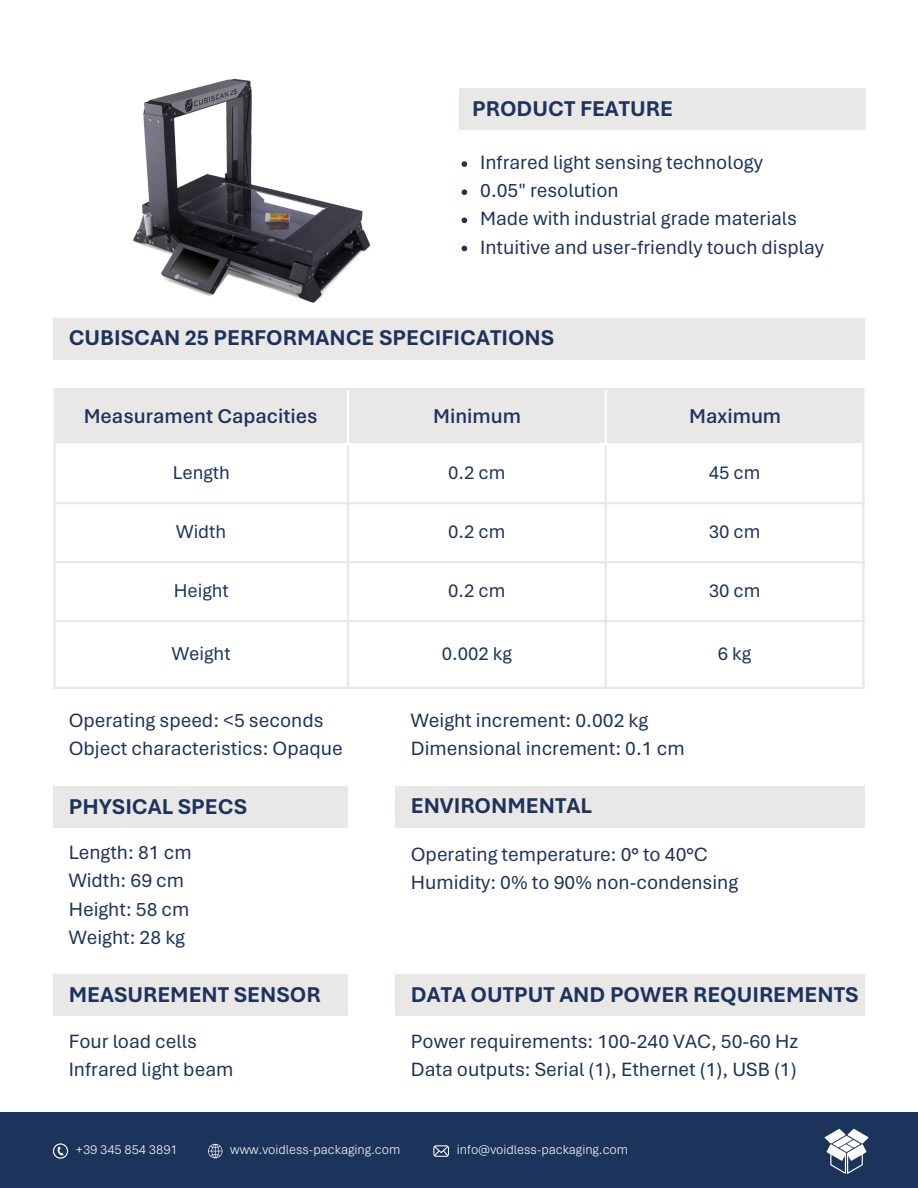
<style>
.page{position:relative;width:918px;height:1188px;background:#fff}
.page>*{position:absolute;margin:0;border:0;box-sizing:border-box;transform-origin:0 0}
.t1{font:700 22.5px "Aptos";color:#1c335b}
.t2{font:600 21px "Aptos";color:#1c335b}
.t3{font:20.25px/28.2px "Aptos";color:#1c335b}
.t4{font:19.5px "Aptos";color:#1c335b}
.t5{font:300 13.5px "Aptos";color:#fff}
</style>
<div class="page">
<div style="left:0;top:1112px;width:918px;height:76px;background:#1c335b"></div>
<svg style="left:825px;top:1129px;width:44px;height:45px"></svg>
<svg style="left:208px;top:1144px;width:14px;height:14px"></svg>
<svg style="left:433px;top:1145px;width:16px;height:12px"></svg>
<div style="left:459px;top:88px;width:406px;height:42px;background:#eae7e7"></div>
<div style="left:53px;top:318px;width:812px;height:41px;background:#eae7e7"></div>
<div style="left:53px;top:786px;width:295px;height:42px;background:#eae7e7"></div>
<div style="left:53px;top:974px;width:295px;height:42px;background:#eae7e7"></div>
<div style="left:395px;top:786px;width:469px;height:41px;background:#eae7e7"></div>
<div style="left:395px;top:975px;width:469px;height:41px;background:#eae7e7"></div>
<div style="left:56px;top:390px;width:806px;height:53px;background:#eae7e7"></div>
<hr style="left:53px;top:390px;width:3px;height:297px;background:#eae7e7">
<hr style="left:347px;top:445px;width:2px;height:242px;background:#eae7e7">
<hr style="left:605px;top:445px;width:2px;height:242px;background:#eae7e7">
<hr style="left:862px;top:390px;width:3px;height:297px;background:#eae7e7">
<hr style="left:53px;top:388px;width:812px;height:2px;background:#eae7e7">
<hr style="left:53px;top:502px;width:812px;height:2px;background:#eae7e7">
<hr style="left:53px;top:561px;width:812px;height:2px;background:#eae7e7">
<hr style="left:53px;top:620px;width:812px;height:2px;background:#eae7e7">
<hr style="left:53px;top:687px;width:812px;height:2px;background:#eae7e7">
<hr style="left:347px;top:390px;width:2px;height:53px;background:#fff">
<hr style="left:605px;top:390px;width:2px;height:53px;background:#fff">
<img style="left:133px;top:78px;width:335px;height:225px">
<svg style="left:462px;top:161px;width:5px;height:6px"></svg>
<svg style="left:462px;top:189px;width:5px;height:6px"></svg>
<svg style="left:462px;top:218px;width:5px;height:5px"></svg>
<svg style="left:462px;top:246px;width:5px;height:5px"></svg>
<svg style="left:53px;top:1143px;width:15px;height:16px"></svg>
<p class="t1" style="left:472px;top:95px;width:202px">PRODUCT FEATURE</p>
<h3 class="t3" style="left:480px;top:148px;width:284px">Infrared light sensing technology</h3>
<h3 class="t3" style="left:480px;top:177px;width:140px">0.05" resolution</h3>
<p class="t3" style="left:480px;top:205px;width:318px">Made with industrial grade materials</p>
<p class="t3" style="left:480px;top:233px;width:345px">Intuitive and user-friendly touch display</p>
<p class="t1" style="left:69px;top:324px;width:487px">CUBISCAN 25 PERFORMANCE SPECIFICATIONS</p>
<p class="t2" style="left:84px;top:404px;width:236px">Measurament Capacities</p>
<p class="t2" style="left:433px;top:404px;width:89px">Minimum</p>
<h2 class="t2" style="left:689px;top:404px;width:93px">Maximum</h2>
<p class="t4" style="left:173px;top:461px;width:59px">Length</p>
<p class="t4" style="left:448px;top:461px;width:59px">0.2 cm</p>
<p class="t4" style="left:709px;top:461px;width:53px">45 cm</p>
<p class="t4" style="left:176px;top:520px;width:52px">Width</p>
<h1 class="t4" style="left:448px;top:520px;width:59px">0.2 cm</h1>
<p class="t4" style="left:709px;top:520px;width:53px">30 cm</p>
<p class="t4" style="left:174px;top:579px;width:57px">Height</p>
<p class="t4" style="left:448px;top:579px;width:59px">0.2 cm</p>
<p class="t4" style="left:709px;top:579px;width:53px">30 cm</p>
<p class="t4" style="left:172px;top:642px;width:60px">Weight</p>
<p class="t4" style="left:442px;top:642px;width:72px">0.002 kg</p>
<p class="t4" style="left:718px;top:642px;width:35px">6kg</p>
<h2 class="t3" style="left:69px;top:707px;width:276px">Operating speed: &lt;5 seconds<br>Object characteristics: Opaque</h2>
<h2 class="t3" style="left:411px;top:707px;width:275px">Weight increment: 0.002 kg<br>Dimensional increment: 0.1 cm</h2>
<h3 class="t1" style="left:411px;top:792px;width:183px">ENVIRONMENTAL</h3>
<h1 class="t1" style="left:69px;top:793px;width:180px">PHYSICAL SPECS</h1>
<h3 class="t3" style="left:69px;top:839px;width:124px">Length: 81 cm<br>Width: 69 cm<br>Height: 58 cm<br>Weight: 28 kg</h3>
<h3 class="t3" style="left:411px;top:841px;width:329px">Operating temperature: 0° to 40°C<br>Humidity: 0% to 90% non-condensing</h3>
<h1 class="t1" style="left:69px;top:981px;width:253px">MEASUREMENT SENSOR</h1>
<h1 class="t3" style="left:69px;top:1027px;width:166px">Four load cells<br>Infrared light beam</h1>
<h3 class="t1" style="left:411px;top:981px;width:449px">DATA OUTPUT AND POWER REQUIREMENTS</h3>
<h1 class="t3" style="left:411px;top:1027px;width:389px">Power requirements: 100-240 VAC, 50-60 Hz<br>Data outputs: Serial (1), Ethernet (1), USB (1)</h1>
<p class="t5" style="left:76px;top:1142px;width:103px">+39 345 854 3891</p>
<p class="t5" style="left:230px;top:1142px;width:171px">www.voidless-packaging.com</p>
<h1 class="t5" style="left:457px;top:1142px;width:173px">info@voidless-packaging.com</h1>
</div>
